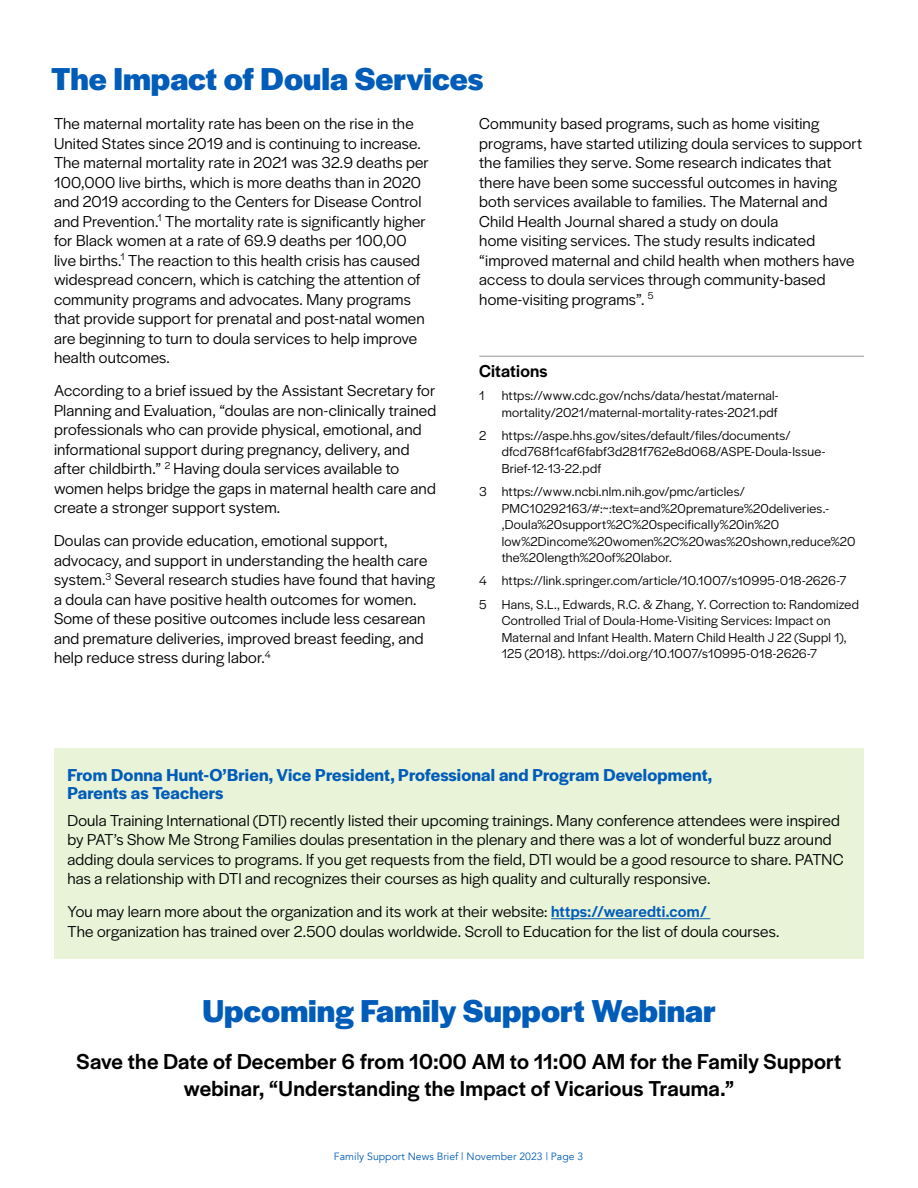
<style>
.page{position:relative;width:918px;height:1188px;background:#fff}
.page>*{position:absolute;margin:0;border:0;box-sizing:border-box;transform-origin:0 0}
.Title_Heading_2{font:700 33px "Halyard Display";color:#005cb9}
.body_copy{font:500 22.5px/27px "Halyard Display";letter-spacing:.01em;color:#000;text-align:center}
.Subhead{font:600 18px/18px "Halyard Display";letter-spacing:.01em;color:#005cb9}
.Sources{font:500 18px "Halyard Display";letter-spacing:.01em;color:#000}
.body_copy-2{font:16.5px/19.5px "Halyard Display";letter-spacing:.01em;color:#000}
.references{font:13.5px/16.5px "Halyard Display";letter-spacing:.015em;color:#000}
.t1{font:10.5px "Avenir";color:#005cb9}
.s1{font-weight:500;color:#005cb9}
</style>
<div class="page">
<div style="left:54px;top:748px;width:810px;height:210px;background:#e9f3d8"></div>
<hr style="left:479px;top:356px;width:385px;height:1px;background:#939598">
<hr style="left:551px;top:918px;width:159px;height:1px;background:#005cb9">
<h2 class="Title_Heading_2" style="left:51px;top:55px;width:434px">The Impact of Doula Services</h2>
<p class="body_copy-2" style="left:54px;top:113px;width:376px">The maternal mortality rate has been on the rise in the United States since 2019 and is continuing to increase.<br>The maternal mortality rate in 2021 was 32.9 deaths per 100,000 live births, which is more deaths than in 2020 and 2019 according to the Centers for Disease Control and Prevention.<sup>1</sup> The mortality rate is significantly higher for Black women at a rate of 69.9 deaths per 100,00 live births.<sup>1</sup> The reaction to this health crisis has caused widespread concern, which is catching the attention of community programs and advocates. Many programs that provide support for prenatal and post-natal women are beginning to turn to doula services to help improve health outcomes.</p>
<p class="body_copy-2" style="left:54px;top:380px;width:384px">According to a brief issued by the Assistant Secretary for Planning and Evaluation, “doulas are non-clinically trained professionals who can provide physical, emotional, and informational support during pregnancy, delivery, and after childbirth.” <sup>2</sup> Having doula services available to women helps bridge the gaps in maternal health care and create a stronger support system.</p>
<p class="body_copy-2" style="left:54px;top:530px;width:382px">Doulas can provide education, emotional support, advocacy, and support in understanding the health care system.<sup>3</sup> Several research studies have found that having a doula can have positive health outcomes for women.<br>Some of these positive outcomes include less cesarean and premature deliveries, improved breast feeding, and help reduce stress during labor.<sup>4</sup></p>
<p class="body_copy-2" style="left:479px;top:113px;width:384px">Community based programs, such as home visiting programs, have started utilizing doula services to support the families they serve. Some research indicates that there have been some successful outcomes in having both services available to families. The Maternal and Child Health Journal shared a study on doula<br>home visiting services. The study results indicated “improved maternal and child health when mothers have access to doula services through community-based home-visiting programs”. <sup>5</sup></p>
<h3 class="Sources" style="left:479px;top:358px;width:70px">Citations</h3>
<p class="references" style="left:479px;top:387px;width:7px">1</p>
<p class="references" style="left:502px;top:387px;width:278px">https://www.cdc.gov/nchs/data/hestat/maternal&shy;mortality/2021/maternal-mortality-rates-2021.pdf</p>
<p class="references" style="left:502px;top:426px;width:325px;text-indent:-22px">2 https://aspe.hhs.gov/sites/default/files/documents/ dfcd768f1caf6fabf3d281f762e8d068/ASPE-Doula-Issue-<br>Brief-12-13-22.pdf</p>
<p class="references" style="left:502px;top:483px;width:355px;text-indent:-22px">3 https://www.ncbi.nlm.nih.gov/pmc/articles/ PMC10292163/#:~:text=and%20premature%20deliveries.- ,Doula%20support%2C%20specifically%20in%20 low%2Dincome%20women%2C%20was%20shown,reduce%20 the%20length%20of%20labor.</p>
<p class="references" style="left:479px;top:572px;width:369px">4 https://link.springer.com/article/10.1007/s10995-018-2626-7</p>
<p class="references" style="left:502px;top:595px;width:359px;text-indent:-22px">5 Hans, S.L., Edwards, R.C. &amp; Zhang, Y. Correction to: Randomized Controlled Trial of Doula-Home-Visiting Services: Impact on Maternal and Infant Health. Matern Child Health J 22 (Suppl 1), 125 (2018). https://doi.org/10.1007/s10995-018-2626-7</p>
<h3 class="Subhead" style="left:68px;top:765px;width:646px">From Donna Hunt-O’Brien, Vice President, Professional and Program Development,<br>Parents as Teachers</h3>
<p class="body_copy-2" style="left:68px;top:809px;width:778px">Doula Training International (DTI) recently listed their upcoming trainings. Many conference attendees were inspired by PAT’s Show Me Strong Families doulas presentation in the plenary and there was a lot of wonderful buzz around adding doula services to programs. If you get requests from the field, DTI would be a good resource to share. PATNC has a relationship with DTI and recognizes their courses as high quality and culturally responsive.</p>
<p class="body_copy-2" style="left:68px;top:901px;width:641px">You may learn more about the organization and its work at their website: <span class="s1">https://wearedti.com/</span></p>
<p class="body_copy-2" style="left:68px;top:920px;width:714px">The organization has trained over 2.500 doulas worldwide. Scroll to Education for the list of doula courses.</p>
<h2 class="Title_Heading_2" style="left:202px;top:987px;width:515px">Upcoming Family Support Webinar</h2>
<p class="body_copy" style="left:77px;top:1047px;width:766px">Save the Date of December 6 from 10:00 AM to 11:00 AM for the Family Support webinar, “Understanding the Impact of Vicarious Trauma.”</p>
<p class="t1" style="left:334px;top:1150px;width:251px">Family Support News Brief | November 2023 | Page 3</p>
</div>
